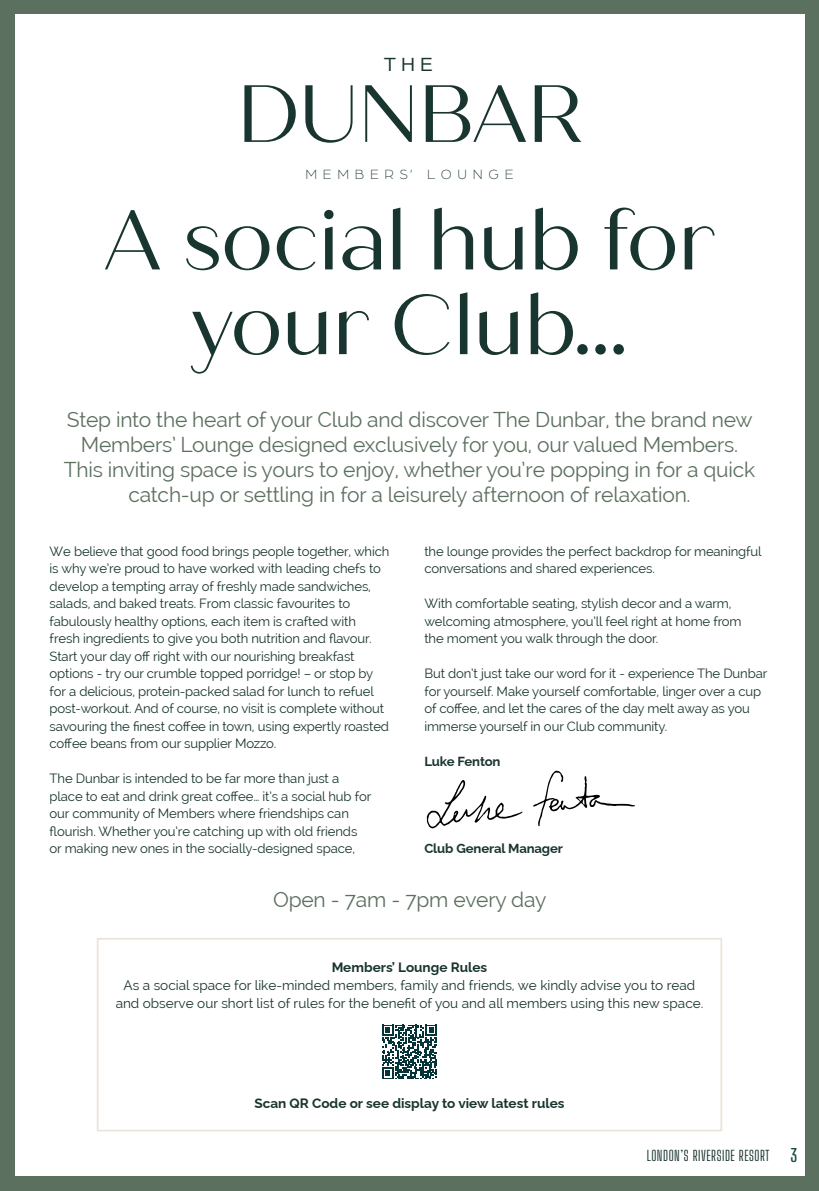
<style>
.page{position:relative;width:819px;height:1191px;background:#5c705f}
.page>*{position:absolute;margin:0;border:0;box-sizing:border-box;transform-origin:0 0}
.t1{font:84.7px/84.7px "Quiche Sans";letter-spacing:-.02em;color:#193530;text-align:center}
.t2{font:80.85px "Quiche Sans";letter-spacing:-.02em;color:#193530}
.t3{font:21px/25.2px "Raleway";letter-spacing:-.01em;color:#5c705f;text-align:center}
.t4{font:20.3px "Arboria";color:#193530}
.t5{font:300 14.17px "Arboria";letter-spacing:.4em;color:#193530}
.t6{font:14px "Big Shoulders Display";letter-spacing:.04em;color:#193530}
.t7{font:13.47px/18px "Raleway";color:#193530;text-align:center}
.t8{font:700 13.47px "Raleway";color:#193530}
.t9{font:13.12px/17.5px "Raleway";letter-spacing:-.01em;color:#193530}
.t10{font:700 13.12px "Raleway";letter-spacing:-.01em;color:#193530}
.s1{font-weight:600;font-size:17.5px;color:#174b47}
</style>
<div class="page">
<div style="left:15px;top:15px;width:789px;height:1161px;background:#fff"></div>
<div style="left:97px;top:938px;width:625px;height:193px;border:2px solid #ece4d8"></div>
<svg style="left:382px;top:1024px;width:54px;height:54px"></svg>
<svg style="left:426px;top:780px;width:96px;height:48px"></svg>
<svg style="left:533px;top:770px;width:102px;height:56px"></svg>
<h3 class="t4" style="left:384px;top:51px;width:50px">THE</h3>
<h2 class="t2" style="left:237px;top:66px;width:347px">DUNBAR</h2>
<p class="t5" style="left:305px;top:165px;width:210px">MEMBERS’ LOUNGE</p>
<h1 class="t1" style="left:102px;top:199px;width:615px">A social hub for your Club…</h1>
<p class="t3" style="left:64px;top:406px;width:693px">Step into the heart of your Club and discover The Dunbar, the brand new Members’ Lounge designed exclusively for you, our valued Members.<br>This inviting space is yours to enjoy, whether you’re popping in for a quick catch-up or settling in for a leisurely afternoon of relaxation.</p>
<p class="t9" style="left:50px;top:542px;width:341px">We believe that good food brings people together, which is why we’re proud to have worked with leading chefs to develop a tempting array of freshly made sandwiches, salads, and baked treats. From classic favourites to fabulously healthy options, each item is crafted with fresh ingredients to give you both nutrition and flavour.<br>Start your day off right with our nourishing breakfast options - try our crumble topped porridge! – or stop by for a delicious, protein-packed salad for lunch to refuel post-workout. And of course, no visit is complete without savouring the finest coffee in town, using expertly roasted coffee beans from our supplier Mozzo.</p>
<p class="t9" style="left:50px;top:770px;width:323px">The Dunbar is intended to be far more than just a place to eat and drink great coffee… it’s a social hub for our community of Members where friendships can flourish. Whether you’re catching up with old friends or making new ones in the socially-designed space,</p>
<p class="t9" style="left:424px;top:542px;width:339px">the lounge provides the perfect backdrop for meaningful conversations and shared experiences.</p>
<p class="t9" style="left:424px;top:595px;width:319px">With comfortable seating, stylish decor and a warm, welcoming atmosphere, you’ll feel right at home from the moment you walk through the door.</p>
<p class="t9" style="left:424px;top:665px;width:344px">But don’t just take our word for it - experience The Dunbar for yourself. Make yourself comfortable, linger over a cup of coffee, and let the cares of the day melt away as you immerse yourself in our Club community.</p>
<p class="t10" style="left:424px;top:751px;width:78px">Luke Fenton</p>
<p class="t10" style="left:424px;top:838px;width:140px">Club General Manager</p>
<h3 class="t3" style="left:273px;top:886px;width:275px">Open - 7am - 7pm every day</h3>
<p class="t8" style="left:332px;top:956px;width:157px">Members’ Lounge Rules</p>
<p class="t7" style="left:116px;top:976px;width:589px">As a social space for like-minded members, family and friends, we kindly advise you to read and observe our short list of rules for the benefit of you and all members using this new space.</p>
<p class="t8" style="left:254px;top:1092px;width:312px">Scan QR Code or see display to view latest rules</p>
<p class="t6" style="left:646px;top:1145px;width:152px">LONDON’S RIVERSIDE RESORT <span class="s1">3</span></p>
</div>
